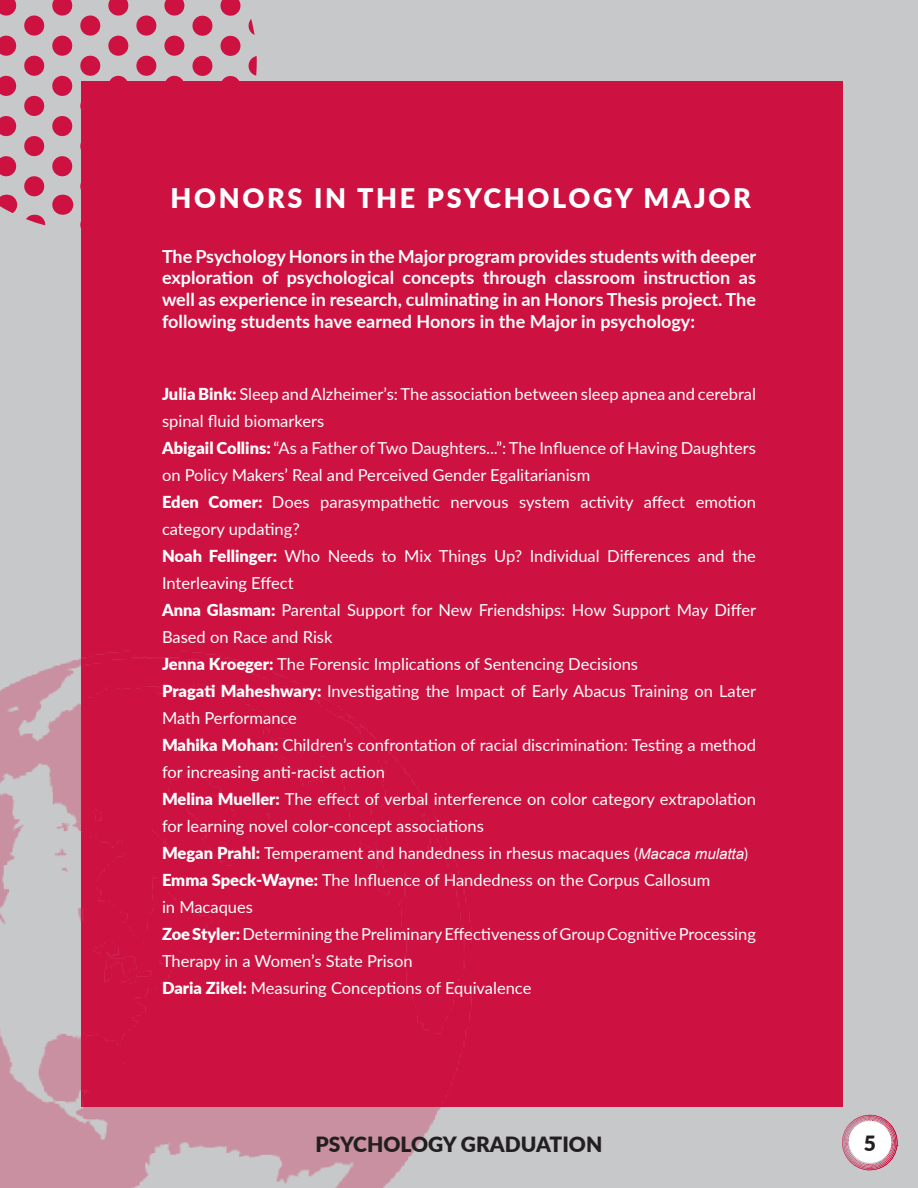
<style>
.page{position:relative;width:918px;height:1188px;background:#c7c8ca}
.page>*{position:absolute;margin:0;border:0;box-sizing:border-box;transform-origin:0 0}
.Chapter_Title{font:900 27px "Lato";letter-spacing:.1em;color:#fff}
.t1{font:900 21px "Lato";color:#231f20}
.t2{font:700 18px/21.6px "Lato";color:#fff;text-align:justify}
.t3{font:16.5px/27px "Lato";color:#fff}
.s1{font-weight:900}
.s2{font-size:15px}
.s3{font-family:"Arial";font-style:italic;font-size:15px}
</style>
<div class="page">
<div style="left:81px;top:81px;width:761px;height:1026px;background:#cd1141"></div>
<img style="left:0;top:650px;width:472px;height:538px">
<svg style="left:0;top:0;width:16px;height:177px"></svg>
<svg style="left:6px;top:195px;width:1px;height:15px"></svg>
<svg style="left:24px;top:15px;width:20px;height:182px"></svg>
<svg style="left:52px;top:0;width:20px;height:177px"></svg>
<svg style="left:62px;top:195px;width:1px;height:20px"></svg>
<svg style="left:80px;top:15px;width:20px;height:175px"></svg>
<svg style="left:108px;top:0;width:20px;height:81px"></svg>
<svg style="left:136px;top:15px;width:20px;height:61px"></svg>
<svg style="left:164px;top:0;width:20px;height:81px"></svg>
<svg style="left:192px;top:15px;width:21px;height:61px"></svg>
<svg style="left:220px;top:0;width:21px;height:81px"></svg>
<svg style="left:249px;top:19px;width:8px;height:57px"></svg>
<svg style="left:842px;top:1114px;width:56px;height:57px"></svg>
<p class="Chapter_Title" style="left:170px;top:178px;width:582px">HONORS IN THE PSYCHOLOGY MAJOR</p>
<p class="t2" style="left:162px;top:245px;width:596px">The Psychology Honors in the Major program provides students with deeper exploration of psychological concepts through classroom instruction as well as experience in research, culminating in an Honors Thesis project. The following students have earned Honors in the Major in psychology:</p>
<p class="t3" style="left:162px;top:380px;width:595px"><span class="s1">Julia Bink:</span> Sleep and Alzheimer’s: The association between sleep apnea and cerebral spinal fluid biomarkers</p>
<p class="t3" style="left:162px;top:434px;width:595px"><span class="s1">Abigail Collins:</span> “As a Father of Two Daughters...”: The Influence of Having Daughters on Policy Makers’ Real and Perceived Gender Egalitarianism</p>
<p class="t3" style="left:162px;top:488px;width:595px"><span class="s1">Eden Comer:</span> Does parasympathetic nervous system activity affect emotion category updating?</p>
<p class="t3" style="left:162px;top:542px;width:595px"><span class="s1">Noah Fellinger:</span> Who Needs to Mix Things Up? Individual Differences and the<br>Interleaving Effect</p>
<p class="t3" style="left:162px;top:596px;width:596px"><span class="s1">Anna Glasman:</span> Parental Support for New Friendships: How Support May Differ<br>Based on Race and Risk</p>
<p class="t3" style="left:162px;top:650px;width:478px"><span class="s1">Jenna Kroeger:</span> The Forensic Implications of Sentencing Decisions</p>
<p class="t3" style="left:162px;top:677px;width:596px"><span class="s1">Pragati Maheshwary:</span> Investigating the Impact of Early Abacus Training on Later<br>Math Performance</p>
<p class="t3" style="left:162px;top:731px;width:595px"><span class="s1">Mahika Mohan:</span> Children’s confrontation of racial discrimination: Testing a method for increasing anti-racist action</p>
<p class="t3" style="left:162px;top:785px;width:595px"><span class="s1">Melina Mueller:</span> The effect of verbal interference on color category extrapolation for learning novel color-concept associations</p>
<p class="t3" style="left:162px;top:839px;width:588px"><span class="s1">Megan Prahl:</span> Temperament and handedness in rhesus macaques <span class="s2">(</span><span class="s3">Macaca mulatta</span><span class="s2">)</span></p>
<p class="t3" style="left:162px;top:866px;width:550px"><span class="s1">Emma Speck-Wayne:</span> The Influence of Handedness on the Corpus Callosum</p>
<p class="t3" style="left:162px;top:893px;width:93px">in Macaques</p>
<p class="t3" style="left:162px;top:920px;width:596px"><span class="s1">Zoe Styler:</span>Determining the Preliminary Effectiveness of Group Cognitive Processing<br>Therapy in a Women’s State Prison</p>
<p class="t3" style="left:162px;top:974px;width:371px"><span class="s1">Daria Zikel:</span> Measuring Conceptions of Equivalence</p>
<p class="t1" style="left:316px;top:1128px;width:288px">PSYCHOLOGY GRADUATION</p>
<p class="t1" style="left:864px;top:1127px;width:14px">5</p>
</div>
